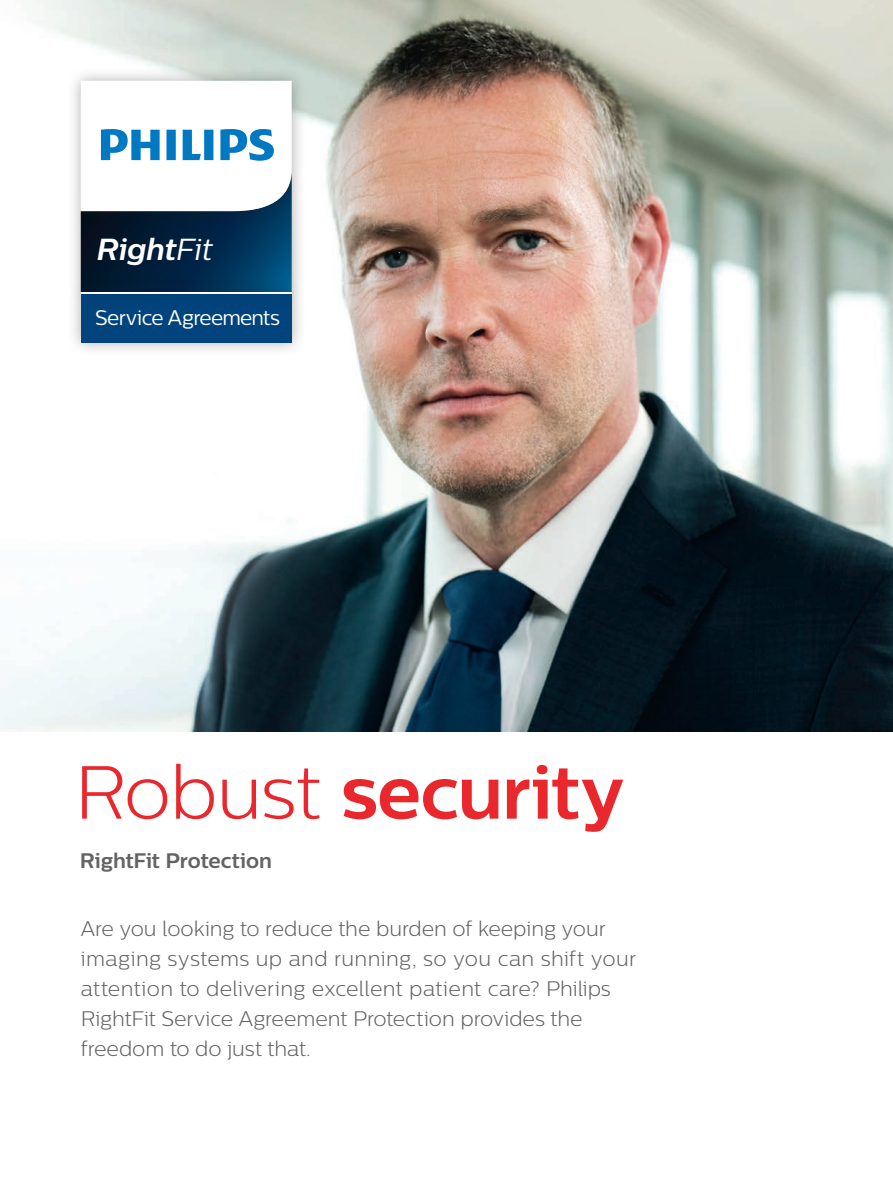
<style>
.page{position:relative;width:893px;height:1188px;background:#fff}
.page>*{position:absolute;margin:0;border:0;box-sizing:border-box;transform-origin:0 0}
._05_Main_Heading_Med{font:700 75px "Centrale Sans";letter-spacing:-.01em;color:#e9282d}
.t1{font:italic 700 30.45px "Centrale Sans";color:#fff}
._03_Introduction{font:300 21px/30px "Centrale Sans";color:#636366}
._03_Introduction-2{font:700 21px "Centrale Sans";letter-spacing:-.01em;color:#636366}
._03_Introduction-3{font:21px "Centrale Sans";letter-spacing:-.03em;color:#fff}
.s1{font-weight:400}
.s2{font-weight:300}
</style>
<div class="page">
<img style="left:0;top:0;width:893px;height:731px">
<div style="left:66px;top:162px;width:240px;height:144px;background:#231f20;opacity:.35"></div>
<div style="left:66px;top:66px;width:240px;height:159px;background:#231f20;opacity:.35"></div>
<div style="left:66px;top:279px;width:240px;height:78px;background:#231f20;opacity:.35"></div>
<div style="left:81px;top:293px;width:211px;height:50px;background:#01437c"></div>
<svg style="left:81px;top:81px;width:211px;height:196px"></svg>
<div style="left:69px;top:277px;width:235px;height:31px;background:#231f20;opacity:.35"></div>
<hr style="left:81px;top:292px;width:211px;height:1px;background:#fff">
<p class="t1" style="left:96px;top:231px;width:118px">Right<span class="s1">Fit</span></p>
<p class="_03_Introduction-3" style="left:95px;top:306px;width:186px">Service Agreements</p>
<p class="_05_Main_Heading_Med" style="left:74px;top:747px;width:552px"><span class="s2">Robust</span> security</p>
<p class="_03_Introduction-2" style="left:80px;top:848px;width:193px">RightFit Protection</p>
<p class="_03_Introduction" style="left:81px;top:913px;width:557px">Are you looking to reduce the burden of keeping your imaging systems up and running, so you can shift your attention to delivering excellent patient care? Philips RightFit Service Agreement Protection provides the freedom to do just that.</p>
</div>
